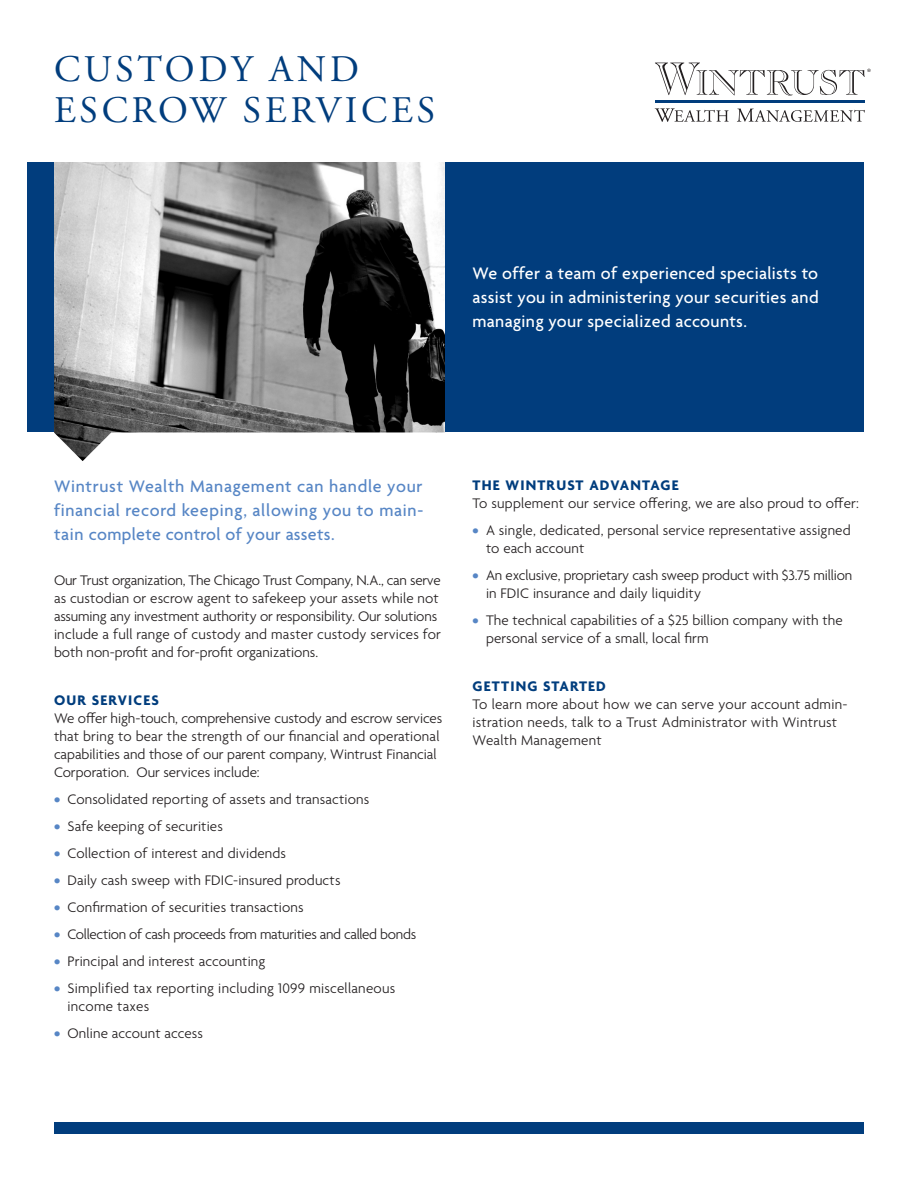
<style>
.page{position:relative;width:918px;height:1188px;background:#fff}
.page>*{position:absolute;margin:0;border:0;box-sizing:border-box;transform-origin:0 0}
.Doc_Title{font:37.5px "Adobe Garamond";letter-spacing:.1em;color:#013d7d}
.Callout_BlueBar{font:500 18px/24px "Agenda";letter-spacing:.02em;color:#fff;text-align:justify}
.Callout_within_Body{font:500 18px/24px "Agenda";letter-spacing:.02em;color:#5786c5;text-align:justify}
.Body_Copy{font:300 15px/18px "Agenda";letter-spacing:.005em;color:#231f20}
.Body_Copy-2{font:300 15px "Agenda";letter-spacing:-.02em;color:#231f20}
.Content_Header{font:700 15px "Agenda";letter-spacing:.08em;color:#013d7d}
.s1{font-weight:700;color:#5786c5}
</style>
<div class="page">
<div style="left:27px;top:162px;width:27px;height:270px;background:#013d7d"></div>
<div style="left:54px;top:1122px;width:810px;height:12px;background:#013d7d"></div>
<img style="left:54px;top:162px;width:392px;height:299px">
<div style="left:446px;top:162px;width:418px;height:270px;background:#013d7d"></div>
<hr style="left:655px;top:100px;width:210px;height:3px;background:#013d7d">
<svg style="left:655px;top:63px;width:216px;height:33px"></svg>
<svg style="left:655px;top:108px;width:74px;height:14px"></svg>
<svg style="left:737px;top:109px;width:128px;height:13px"></svg>
<p class="Doc_Title" style="left:54px;top:50px;width:307px">CUSTODY AND</p>
<p class="Doc_Title" style="left:54px;top:90px;width:383px">ESCROW SERVICES</p>
<p class="Callout_BlueBar" style="left:472px;top:263px;width:348px">We offer a team of experienced specialists to assist you in administering your securities and managing your specialized accounts.</p>
<p class="Callout_within_Body" style="left:54px;top:476px;width:371px">Wintrust Wealth Management can handle your financial record keeping, allowing you to main&shy;tain complete control of your assets.</p>
<p class="Body_Copy" style="left:54px;top:573px;width:388px">Our Trust organization, The Chicago Trust Company, N.A., can serve as custodian or escrow agent to safekeep your assets while not assuming any investment authority or responsibility. Our solutions include a full range of custody and master custody services for both non-profit and for-profit organizations.</p>
<p class="Content_Header" style="left:54px;top:693px;width:106px">OUR SERVICES</p>
<p class="Body_Copy" style="left:54px;top:711px;width:390px">We offer high-touch, comprehensive custody and escrow services that bring to bear the strength of our financial and operational capabilities and those of our parent company, Wintrust Financial Corporation. Our services include:</p>
<p class="Body_Copy" style="left:54px;top:792px;width:317px"><span class="s1">•</span> Consolidated reporting of assets and transactions</p>
<p class="Body_Copy" style="left:54px;top:819px;width:170px"><span class="s1">•</span> Safe keeping of securities</p>
<p class="Body_Copy" style="left:54px;top:846px;width:234px"><span class="s1">•</span> Collection of interest and dividends</p>
<p class="Body_Copy" style="left:54px;top:873px;width:288px"><span class="s1">•</span> Daily cash sweep with FDIC-insured products</p>
<p class="Body_Copy" style="left:54px;top:900px;width:251px"><span class="s1">•</span> Confirmation of securities transactions</p>
<p class="Body_Copy-2" style="left:54px;top:927px;width:364px"><span class="s1">•</span> Collection of cash proceeds from maturities and called bonds</p>
<p class="Body_Copy" style="left:54px;top:954px;width:213px"><span class="s1">•</span> Principal and interest accounting</p>
<p class="Body_Copy" style="left:68px;top:981px;width:329px;text-indent:-14px"><span class="s1">•</span> Simplified tax reporting including 1099 miscellaneous income taxes</p>
<p class="Body_Copy" style="left:54px;top:1026px;width:150px"><span class="s1">•</span> Online account access</p>
<p class="Content_Header" style="left:472px;top:477px;width:208px">THE WINTRUST ADVANTAGE</p>
<p class="Body_Copy" style="left:472px;top:495px;width:388px">To supplement our service offering, we are also proud to offer:</p>
<p class="Body_Copy" style="left:486px;top:522px;width:366px;text-indent:-14px"><span class="s1">•</span> A single, dedicated, personal service representative assigned to each account</p>
<p class="Body_Copy" style="left:486px;top:567px;width:368px;text-indent:-14px"><span class="s1">•</span> An exclusive, proprietary cash sweep product with $3.75 million in FDIC insurance and daily liquidity</p>
<p class="Body_Copy" style="left:486px;top:612px;width:358px;text-indent:-14px"><span class="s1">•</span> The technical capabilities of a $25 billion company with the personal service of a small, local firm</p>
<p class="Content_Header" style="left:472px;top:678px;width:135px">GETTING STARTED</p>
<p class="Body_Copy" style="left:472px;top:696px;width:377px">To learn more about how we can serve your account admin&shy;istration needs, talk to a Trust Administrator with Wintrust<br>Wealth Management</p>
</div>
